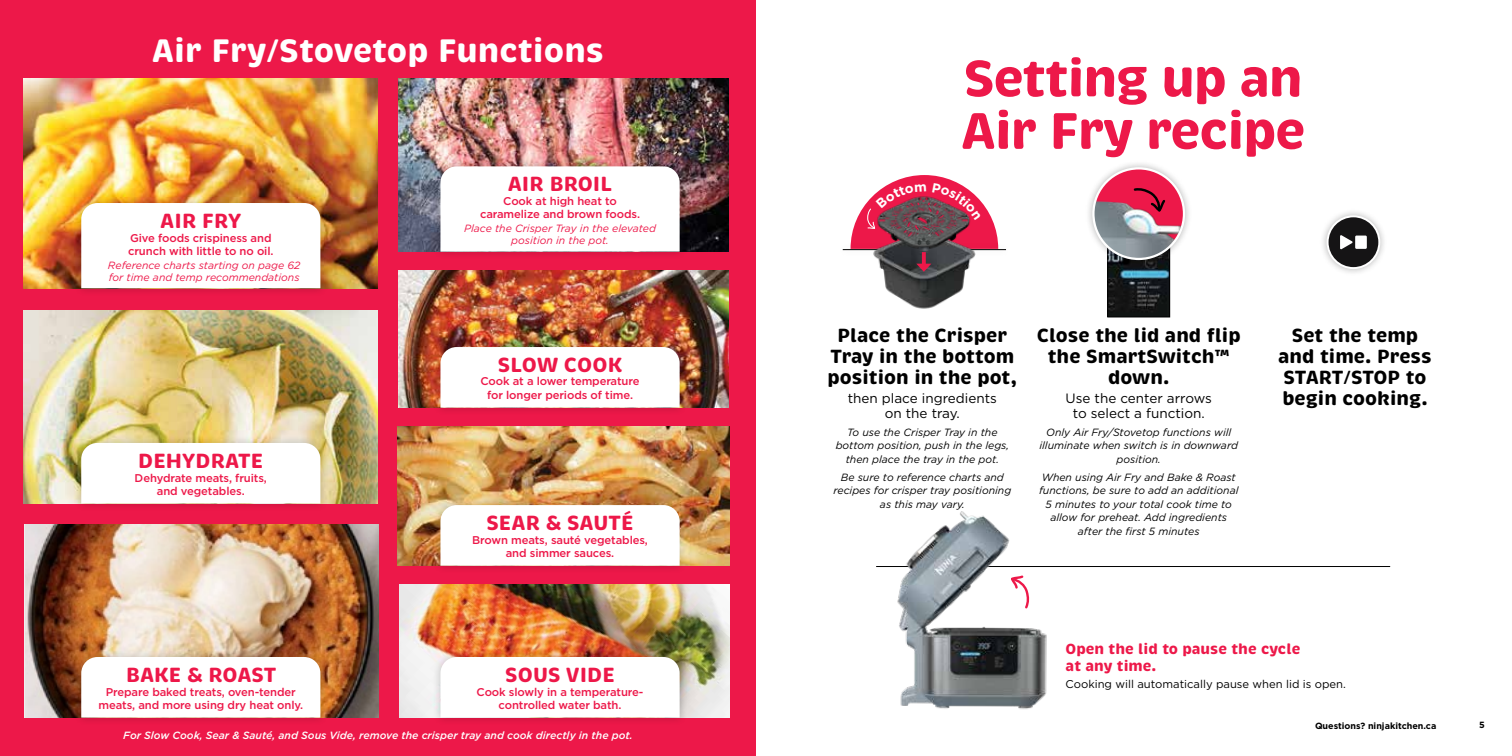
<style>
.page{position:relative;width:1512px;height:756px;background:#fff}
.page>*{position:absolute;margin:0;border:0;box-sizing:border-box;transform-origin:0 0}
.t1{font:700 52.5px/52.5px "Brevia";letter-spacing:-.025em;color:#ed1849}
.t2{font:700 33.3px "Brevia";color:#fff}
.t3{font:700 21px "Brevia";letter-spacing:.005em;color:#ed1849}
.t4{font:700 19.5px/21px "Brevia";color:#000;text-align:center}
.t5{font:700 15px/16.5px "Brevia";color:#ed1849}
.t6{font:13.5px/15px "Gotham";color:#000;text-align:center}
.t7{font:500 11.25px/13.5px "Gotham";letter-spacing:-.01em;color:#ed1849;text-align:center}
.t8{font:11.25px "Gotham";color:#000}
.t9{font:italic 10.5px/13.5px "Gotham";color:#000;text-align:center}
.t10{font:italic 10.5px/12px "Gotham";color:#ed1849}
.t11{font:italic 500 10.5px "Gotham";color:#fff}
.t12{font:700 9px "Gotham";color:#000}
</style>
<div class="page">
<hr style="left:876px;top:566px;width:514px;height:1px;background:#000">
<div style="left:0;top:0;width:756px;height:756px;background:#ed1849"></div>
<img style="left:24px;top:78px;width:354px;height:210px">
<img style="left:398px;top:78px;width:331px;height:174px">
<img style="left:24px;top:311px;width:354px;height:193px">
<img style="left:399px;top:585px;width:331px;height:133px">
<img style="left:25px;top:524px;width:353px;height:194px">
<img style="left:397px;top:427px;width:333px;height:139px">
<img style="left:398px;top:270px;width:331px;height:138px">
<div style="left:73px;top:195px;width:255px;height:101px;background:#000;opacity:.2"></div>
<div style="left:81px;top:203px;width:239px;height:85px;background:#fff"></div>
<div style="left:73px;top:435px;width:255px;height:77px;background:#000;opacity:.2"></div>
<div style="left:81px;top:443px;width:239px;height:61px;background:#fff"></div>
<div style="left:73px;top:649px;width:255px;height:77px;background:#000;opacity:.2"></div>
<div style="left:81px;top:657px;width:239px;height:61px;background:#fff"></div>
<div style="left:432px;top:158px;width:256px;height:102px;background:#000;opacity:.2"></div>
<div style="left:440px;top:166px;width:240px;height:86px;background:#fff"></div>
<div style="left:432px;top:339px;width:256px;height:77px;background:#000;opacity:.2"></div>
<div style="left:440px;top:347px;width:240px;height:61px;background:#fff"></div>
<div style="left:432px;top:497px;width:256px;height:77px;background:#000;opacity:.2"></div>
<div style="left:440px;top:505px;width:240px;height:61px;background:#fff"></div>
<div style="left:432px;top:649px;width:256px;height:77px;background:#000;opacity:.2"></div>
<div style="left:440px;top:657px;width:240px;height:61px;background:#fff"></div>
<img style="left:897px;top:511px;width:150px;height:199px">
<svg style="left:1009px;top:574px;width:22px;height:36px"></svg>
<div style="left:836px;top:241px;width:177px;height:17px;background:#000;opacity:.2"></div>
<hr style="left:843px;top:249px;width:163px;height:1px;background:#000">
<img style="left:870px;top:250px;width:108px;height:59px">
<svg style="left:922px;top:252px;width:4px;height:12px"></svg>
<svg style="left:916px;top:264px;width:15px;height:8px"></svg>
<img style="left:1109px;top:267px;width:59px;height:48px">
<div style="left:1107px;top:244px;width:63px;height:73px;border:1px solid #000"></div>
<div style="left:1085px;top:160px;width:107px;height:107px;background:#000;opacity:.3"></div>
<img style="left:1093px;top:168px;width:91px;height:91px;border-radius:45px">
<div style="left:1092px;top:167px;width:93px;height:93px;border:2px solid #fff;border-radius:50%"></div>
<svg style="left:1132px;top:187px;width:35px;height:26px"></svg>
<div style="left:1319px;top:208px;width:69px;height:68px;background:#000;opacity:.3"></div>
<div style="left:1328px;top:216px;width:51px;height:52px;background:#151415;border-radius:50%"></div>
<div style="left:1355px;top:236px;width:12px;height:13px;background:#fff"></div>
<svg style="left:1340px;top:235px;width:13px;height:15px"></svg>
<div style="left:1327px;top:215px;width:53px;height:54px;border:2px solid #fff;border-radius:50%"></div>
<svg style="left:851px;top:175px;width:147px;height:74px"></svg>
<h2 class="t2" style="left:152px;top:30px;width:454px">Air Fry/Stovetop Functions</h2>
<h3 class="t3" style="left:160px;top:208px;width:83px">AIR FRY</h3>
<p class="t7" style="left:128px;top:231px;width:147px;text-align:left">Give foods crispiness and crunch with little to no oil.</p>
<p class="t10" style="left:108px;top:259px;width:194px">Reference charts starting on page 62 for time and temp recommendations</p>
<h3 class="t3" style="left:138px;top:448px;width:127px">DEHYDRATE</h3>
<p class="t7" style="left:135px;top:471px;width:134px">Dehydrate meats, fruits, and vegetables.</p>
<h3 class="t3" style="left:126px;top:662px;width:151px">BAKE &amp; ROAST</h3>
<p class="t7" style="left:99px;top:685px;width:206px">Prepare baked treats, oven-tender meats, and more using dry heat only.</p>
<h3 class="t3" style="left:508px;top:171px;width:106px">AIR BROIL</h3>
<p class="t7" style="left:480px;top:194px;width:162px">Cook at high heat to caramelize and brown foods.</p>
<p class="t10" style="left:464px;top:222px;width:193px;text-align:center">Place the Crisper Tray in the elevated position in the pot.</p>
<h3 class="t3" style="left:498px;top:351px;width:126px">SLOW COOK</h3>
<p class="t7" style="left:481px;top:374px;width:161px">Cook at a lower temperature for longer periods of time.</p>
<h3 class="t3" style="left:486px;top:510px;width:149px">SEAR &amp; SAUTÉ</h3>
<p class="t7" style="left:472px;top:533px;width:177px">Brown meats, sauté vegetables, and simmer sauces.</p>
<h3 class="t3" style="left:505px;top:662px;width:111px">SOUS VIDE</h3>
<p class="t7" style="left:477px;top:685px;width:168px">Cook slowly in a temperature&shy;controlled water bath.</p>
<p class="t11" style="left:123px;top:728px;width:511px">For Slow Cook, Sear &amp; Sauté, and Sous Vide, remove the crisper tray and cook directly in the pot.</p>
<h1 class="t1" style="left:961px;top:52px;width:346px">Setting up an<br>Air Fry recipe</h1>
<h3 class="t4" style="left:827px;top:325px;width:191px">Place the Crisper<br>Tray in the bottom position in the pot,</h3>
<p class="t6" style="left:848px;top:390px;width:150px">then place ingredients on the tray.</p>
<p class="t9" style="left:836px;top:425px;width:175px">To use the Crisper Tray in the bottom position, push in the legs, then place the tray in the pot.</p>
<p class="t9" style="left:833px;top:470px;width:179px">Be sure to reference charts and recipes for crisper tray positioning as this may vary.</p>
<h3 class="t4" style="left:1037px;top:325px;width:206px">Close the lid and flip the SmartSwitch™ down.</h3>
<p class="t6" style="left:1066px;top:390px;width:148px">Use the center arrows to select a function.</p>
<p class="t9" style="left:1039px;top:425px;width:200px">Only Air Fry/Stovetop functions will illuminate when switch is in downward position.</p>
<p class="t9" style="left:1039px;top:470px;width:201px">When using Air Fry and Bake &amp; Roast functions, be sure to add an additional 5 minutes to your total cook time to allow for preheat. Add ingredients after the first 5 minutes</p>
<h3 class="t4" style="left:1278px;top:325px;width:155px">Set the temp and time. Press<br>START/STOP to begin cooking.</h3>
<h3 class="t5" style="left:1066px;top:641px;width:236px">Open the lid to pause the cycle at any time.</h3>
<p class="t8" style="left:1066px;top:677px;width:282px">Cooking will automatically pause when lid is open.</p>
<p class="t12" style="left:1315px;top:720px;width:123px">Questions? ninjakitchen.ca</p>
<p class="t12" style="left:1479px;top:719px;width:7px">5</p>
</div>
